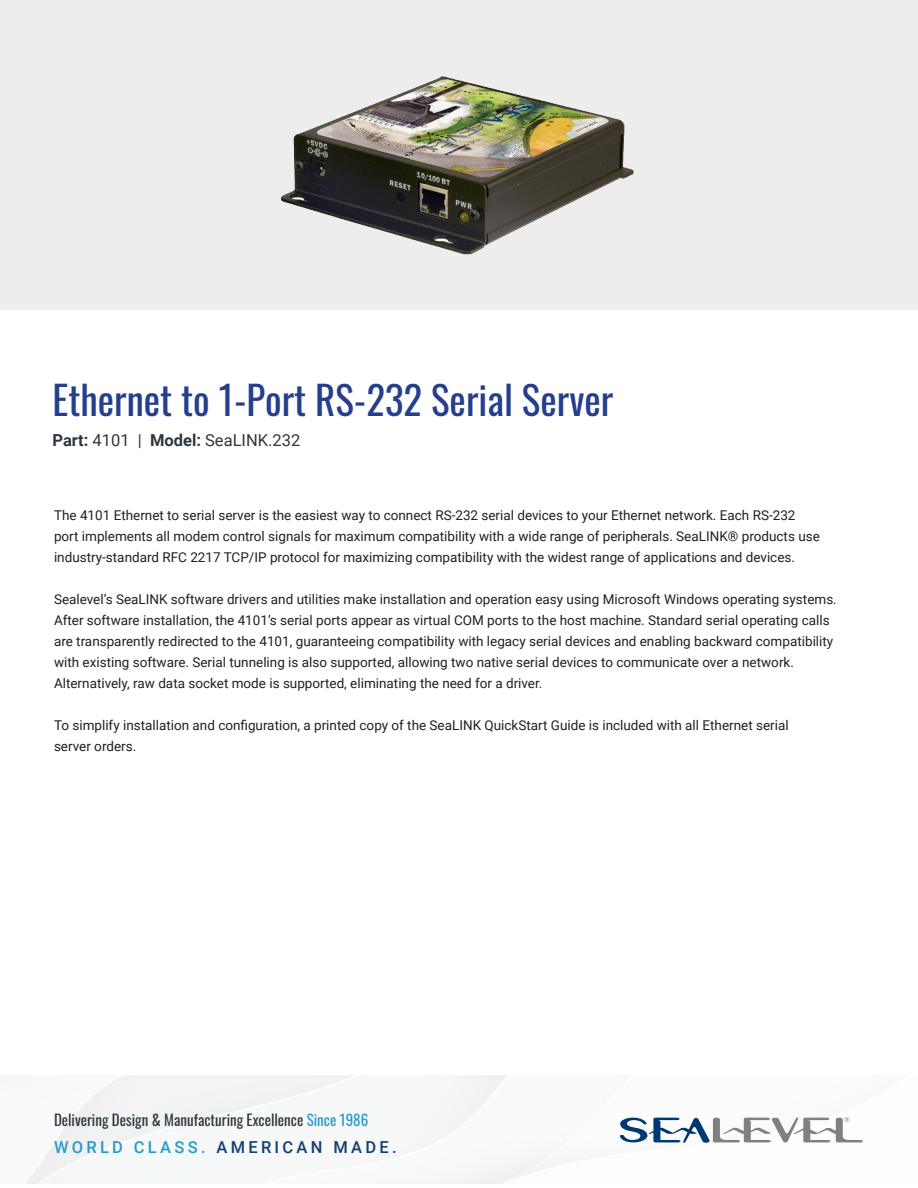
<style>
.page{position:relative;width:918px;height:1188px;background:#fff}
.page>*{position:absolute;margin:0;border:0;box-sizing:border-box;transform-origin:0 0}
.t1{font:39px "Oswald";color:#253f8e}
.t2{font:16.5px "Roboto";color:#2d3741}
.t3{font:500 16.5px "Roboto";letter-spacing:.2em;color:#133f72}
.t4{font:15px "Oswald";color:#2d3741}
.t5{font:13.5px/21px "Roboto";color:#231f20}
.s1{font-weight:700}
.s2{color:#289bcb}
</style>
<div class="page">
<div style="left:0;top:0;width:918px;height:309px;background:#ededed"></div>
<svg style="left:620px;top:1117px;width:243px;height:26px"></svg>
<img style="left:252px;top:76px;width:413px;height:234px">
<p class="t1" style="left:52px;top:365px;width:562px">Ethernet to 1-Port RS-232 Serial Server</p>
<p class="t2" style="left:52px;top:429px;width:249px"><span class="s1">Part:</span> 4101 | <span class="s1">Model:</span> SeaLINK.232</p>
<p class="t5" style="left:54px;top:504px;width:767px">The 4101 Ethernet to serial server is the easiest way to connect RS-232 serial devices to your Ethernet network. Each RS-232 port implements all modem control signals for maximum compatibility with a wide range of peripherals. SeaLINK® products use industry-standard RFC 2217 TCP/IP protocol for maximizing compatibility with the widest range of applications and devices.</p>
<p class="t5" style="left:54px;top:588px;width:784px">Sealevel’s SeaLINK software drivers and utilities make installation and operation easy using Microsoft Windows operating systems.<br>After software installation, the 4101’s serial ports appear as virtual COM ports to the host machine. Standard serial operating calls are transparently redirected to the 4101, guaranteeing compatibility with legacy serial devices and enabling backward compatibility with existing software. Serial tunneling is also supported, allowing two native serial devices to communicate over a network.<br>Alternatively, raw data socket mode is supported, eliminating the need for a driver.</p>
<p class="t5" style="left:54px;top:714px;width:736px">To simplify installation and configuration, a printed copy of the SeaLINK QuickStart Guide is included with all Ethernet serial server orders.</p>
<p class="t4" style="left:54px;top:1107px;width:316px">Delivering Design &amp; Manufacturing Excellence <span class="s2">Since 1986</span></p>
<p class="t3" style="left:54px;top:1135px;width:344px"><span class="s2">WORLD CLASS.</span> AMERICAN MADE.</p>
</div>
